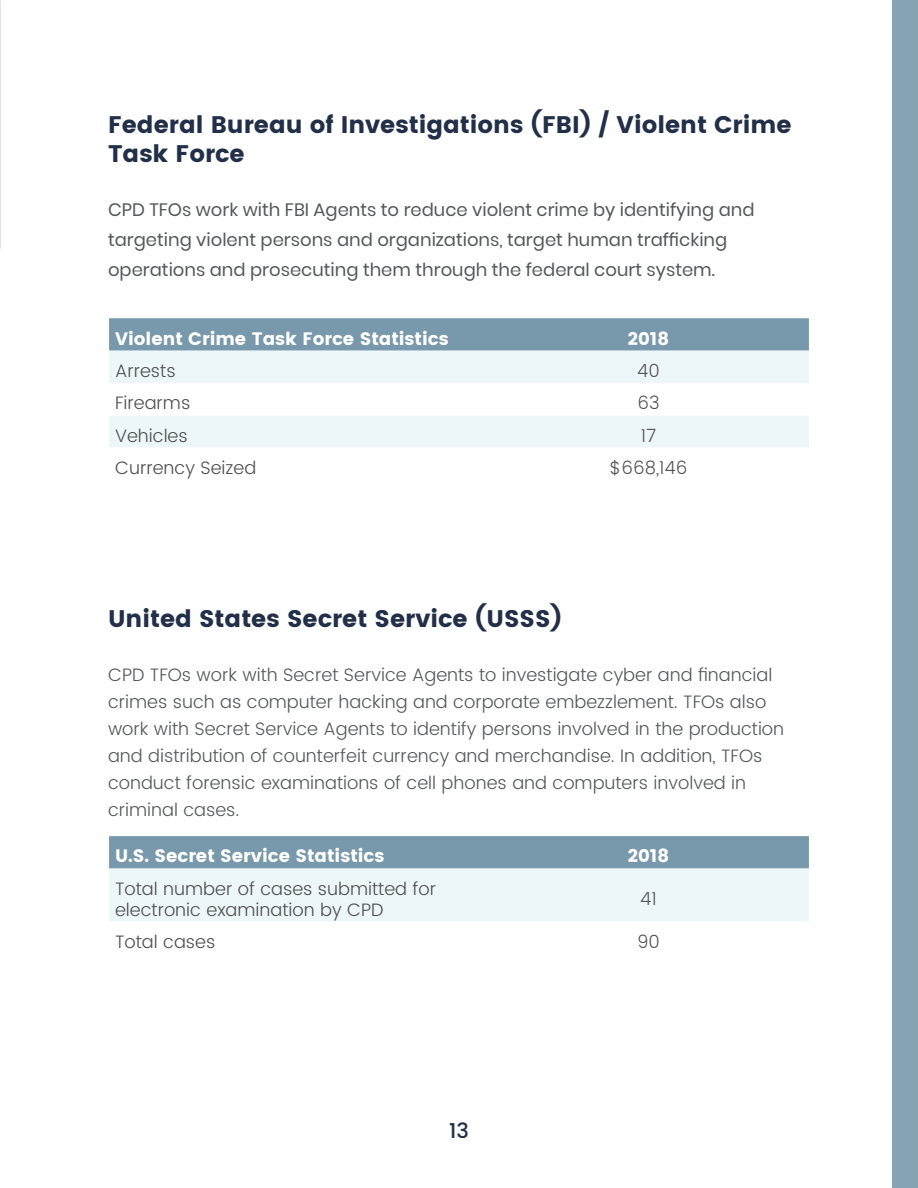
<style>
.page{position:relative;width:918px;height:1188px;background:#fff}
.page>*{position:absolute;margin:0;border:0;box-sizing:border-box;transform-origin:0 0}
.t1{font:24px/28.8px "Poppins";color:#222f48}
.t2{font:500 21px "Poppins";color:#212e47}
.t3{font:300 18px/27px "Poppins";color:#555859}
.t4{font:18px/30px "Poppins";color:#555859}
.t5{font:300 18px/21px "Poppins";color:#4f4f4f}
.t6{font:18px "Poppins";color:#fff}
</style>
<div class="page">
<div style="left:892px;top:0;width:26px;height:1188px;background:#85a3b3"></div>
<div style="left:109px;top:318px;width:700px;height:33px;background:#7899ab"></div>
<div style="left:109px;top:351px;width:700px;height:32px;background:#edf7fa"></div>
<div style="left:109px;top:416px;width:700px;height:31px;background:#edf7fa"></div>
<svg style="left:109px;top:836px;width:700px;height:85px;background:#c0d3dc"></svg>
<h1 class="t1" style="left:108px;top:111px;width:685px">Federal Bureau of Investigations (FBI) / Violent Crime<br>Task Force</h1>
<p class="t4" style="left:108px;top:195px;width:648px">CPD TFOs work with FBI Agents to reduce violent crime by identifying and targeting violent persons and organizations, target human trafficking operations and prosecuting them through the federal court system.</p>
<p class="t6" style="left:115px;top:328px;width:335px">Violent Crime Task Force Statistics</p>
<p class="t6" style="left:628px;top:328px;width:43px">2018</p>
<p class="t5" style="left:115px;top:361px;width:62px">Arrests</p>
<p class="t5" style="left:637px;top:361px;width:24px">40</p>
<p class="t5" style="left:115px;top:393px;width:77px">Firearms</p>
<p class="t5" style="left:637px;top:393px;width:24px">63</p>
<p class="t5" style="left:115px;top:425px;width:74px">Vehicles</p>
<p class="t5" style="left:641px;top:425px;width:17px">17</p>
<p class="t5" style="left:115px;top:457px;width:143px">Currency Seized</p>
<p class="t5" style="left:610px;top:457px;width:79px">$668,146</p>
<h1 class="t1" style="left:108px;top:605px;width:456px">United States Secret Service (USSS)</h1>
<p class="t3" style="left:108px;top:662px;width:678px">CPD TFOs work with Secret Service Agents to investigate cyber and financial crimes such as computer hacking and corporate embezzlement. TFOs also work with Secret Service Agents to identify persons involved in the production and distribution of counterfeit currency and merchandise. In addition, TFOs conduct forensic examinations of cell phones and computers involved in criminal cases.</p>
<p class="t6" style="left:115px;top:846px;width:271px">U.S. Secret Service Statistics</p>
<p class="t6" style="left:628px;top:846px;width:43px">2018</p>
<p class="t5" style="left:115px;top:878px;width:323px">Total number of cases submitted for electronic examination by CPD</p>
<p class="t5" style="left:640px;top:889px;width:18px">41</p>
<p class="t5" style="left:115px;top:932px;width:102px">Total cases</p>
<p class="t5" style="left:637px;top:932px;width:24px">90</p>
<p class="t2" style="left:449px;top:1115px;width:21px">13</p>
</div>
